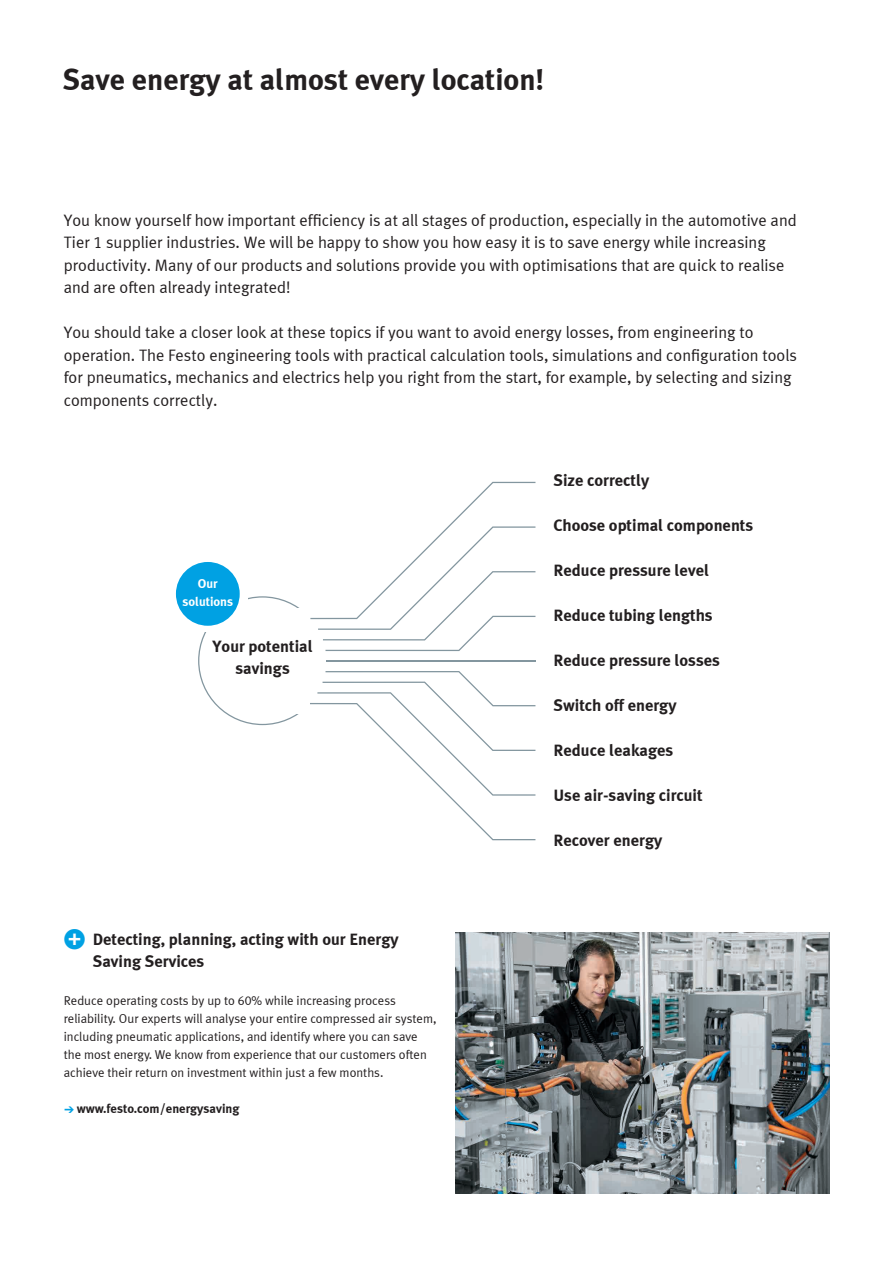
<style>
.page{position:relative;width:893px;height:1263px;background:#fff}
.page>*{position:absolute;margin:0;border:0;box-sizing:border-box;transform-origin:0 0}
.t1{font:700 30px "Meta Plus LF";color:#231f20}
.t2{font:16.5px/22.5px "Meta Plus LF";color:#231f20}
.t3{font:700 16.5px/22.5px "Meta Plus LF";color:#231f20}
.t4{font:12.75px/18px "Meta Plus LF";color:#231f20}
.t5{font:700 12.75px "Meta Plus LF";color:#231f20}
.t6{font:700 12.75px/18px "Meta Plus LF";color:#fff;text-align:center}
.s1{font-family:"Meto Pict 18";font-weight:400;color:#00a1e3}
</style>
<div class="page">
<img style="left:455px;top:933px;width:374px;height:261px">
<div style="left:176px;top:562px;width:64px;height:64px;background:#00a1e3;border-radius:50%"></div>
<svg style="left:198px;top:482px;width:337px;height:358px"></svg>
<h1 class="t1" style="left:63px;top:61px;width:483px">Save energy at almost every location!</h1>
<p class="t2" style="left:64px;top:208px;width:734px">You know yourself how important efficiency is at all stages of production, especially in the automotive and Tier 1 supplier industries. We will be happy to show you how easy it is to save energy while increasing productivity. Many of our products and solutions provide you with optimisations that are quick to realise and are often already integrated!</p>
<p class="t2" style="left:64px;top:321px;width:735px">You should take a closer look at these topics if you want to avoid energy losses, from engineering to operation. The Festo engineering tools with practical calculation tools, simulations and configuration tools for pneumatics, mechanics and electrics help you right from the start, for example, by selecting and sizing components correctly.</p>
<p class="t6" style="left:182px;top:574px;width:52px">Our solutions</p>
<p class="t3" style="left:213px;top:634px;width:102px;text-align:center">Your potential savings</p>
<p class="t3" style="left:93px;top:927px;width:307px;text-indent:-29px"><span class="s1">l</span> Detecting, planning, acting with our Energy<br>Saving Services</p>
<p class="t4" style="left:64px;top:991px;width:374px">Reduce operating costs by up to 60% while increasing process reliability. Our experts will analyse your entire compressed air system, including pneumatic applications, and identify where you can save the most energy. We know from experience that our customers often achieve their return on investment within just a few months.</p>
<p class="t5" style="left:64px;top:1100px;width:177px"><span class="s1">a</span>www.festo.com/energysaving</p>
<p class="t3" style="left:553px;top:468px;width:97px">Size correctly</p>
<p class="t3" style="left:553px;top:513px;width:201px">Choose optimal components</p>
<p class="t3" style="left:553px;top:558px;width:157px">Reduce pressure level</p>
<p class="t3" style="left:553px;top:603px;width:161px">Reduce tubing lengths</p>
<p class="t3" style="left:553px;top:648px;width:168px">Reduce pressure losses</p>
<p class="t3" style="left:553px;top:693px;width:125px">Switch off energy</p>
<p class="t3" style="left:553px;top:738px;width:121px">Reduce leakages</p>
<p class="t3" style="left:553px;top:783px;width:151px">Use air-saving circuit</p>
<p class="t3" style="left:553px;top:828px;width:110px">Recover energy</p>
</div>
